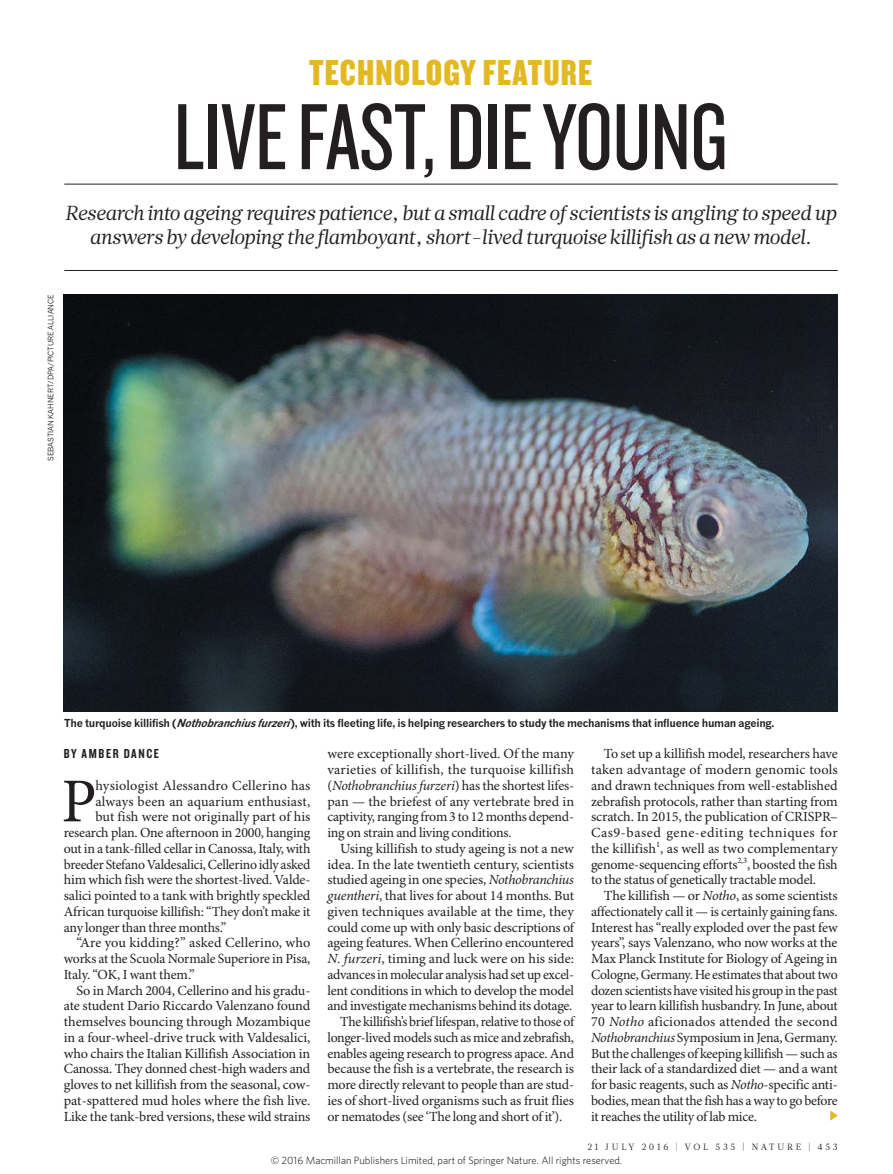
<style>
.page{position:relative;width:893px;height:1174px;background:#fff}
.page>*{position:absolute;margin:0;border:0;box-sizing:border-box;transform-origin:0 0}
.TECH_FEAT_HEAD{font:97.5px "Knockout 28 Junior Feathrwt";letter-spacing:-.005em;color:#231f20}
.BODY_DROP_CAP{font:62.4px "Minion Pro";color:#231f20}
.t1{font:37.5px "Knockout 69 Full Liteweight";letter-spacing:.03em;color:#e3b923}
.INTRO{font:italic 20.25px/23.7px "Glosa Math";color:#231f20;text-align:center}
.BODY_INDENT{font:13.95px/15.8px "Minion Pro";letter-spacing:-.015em;color:#231f20;text-align:justify}
.BODY_DROP_CAP-2{font:13.95px "Minion Pro";letter-spacing:-.01em;color:#231f20}
.BODY_DROP_CAP-3{font:13.95px "Minion Pro";letter-spacing:.015em;color:#231f20}
.BODY_DROP_CAP-4{font:13.95px "Minion Pro";letter-spacing:.01em;color:#231f20}
.AUTHOR_BYLINE{font:13.5px "Knockout 49 Liteweight";letter-spacing:.12em;color:#231f20}
.PIC_CAPTION{font:700 10.8px "News Gothic MTOT";letter-spacing:-.02em;color:#231f20}
.t2{font:300 10.5px "Whitney";color:#000}
.t3{font:9px "Glosa Math";letter-spacing:.3em;color:#231f20}
.PIC_CREDIT{font:7.5px "News Gothic MTOT";color:#231f20}
.s1{font-style:italic}
</style>
<div class="page">
<img style="left:64px;top:294px;width:774px;height:417px">
<svg style="left:830px;top:1110px;width:8px;height:10px"></svg>
<hr style="left:64px;top:270px;width:774px;height:1px;background:#231f20">
<hr style="left:64px;top:184px;width:774px;height:1px;background:#231f20">
<h3 class="t1" style="left:309px;top:49px;width:285px">TECHNOLOGY FEATURE</h3>
<p class="TECH_FEAT_HEAD" style="left:174px;top:77px;width:555px">LIVE FAST, DIE YOUNG</p>
<p class="INTRO" style="left:65px;top:202px;width:773px">Research into ageing requires patience, but a small cadre of scientists is angling to speed up answers by developing the flamboyant, short-lived turquoise killifish as a new model.</p>
<p class="PIC_CREDIT" style="left:46px;top:461px;width:168px;rotate:-90deg">SEBASTIAN KAHNERT/DPA/PICTURE ALLIANCE</p>
<p class="PIC_CAPTION" style="left:64px;top:716px;width:712px">The turquoise killifish (<span class="s1">Nothobranchiusfurzeri</span>), with its fleeting life, is helping researchers to study the mechanisms that influence human ageing.</p>
<p class="AUTHOR_BYLINE" style="left:64px;top:745px;width:97px">BY AMBER DANCE</p>
<p class="BODY_DROP_CAP" style="left:61px;top:764px;width:37px">P</p>
<p class="BODY_DROP_CAP-3" style="left:95px;top:777px;width:216px">hysiologist Alessandro Cellerino has</p>
<p class="BODY_DROP_CAP-4" style="left:95px;top:792px;width:216px">always been an aquarium enthusiast,</p>
<p class="BODY_DROP_CAP-2" style="left:95px;top:808px;width:216px">but fish were not originally part of his</p>
<p class="BODY_DROP_CAP-2" style="left:64px;top:824px;width:248px">research plan. One afternoon in 2000, hanging</p>
<p class="BODY_DROP_CAP-2" style="left:64px;top:840px;width:248px">out in a tank-filled cellar in Canossa, Italy, with</p>
<p class="BODY_DROP_CAP-2" style="left:64px;top:855px;width:248px">breeder Stefano Valdesalici, Cellerino idly asked</p>
<p class="BODY_DROP_CAP-2" style="left:64px;top:871px;width:248px">him which fish were the shortest-lived. Valde-</p>
<p class="BODY_DROP_CAP-2" style="left:64px;top:887px;width:248px">salici pointed to a tank with brightly speckled</p>
<p class="BODY_DROP_CAP-2" style="left:64px;top:903px;width:248px">African turquoise killifish: “They don’t make it</p>
<p class="BODY_DROP_CAP-2" style="left:64px;top:918px;width:164px">any longer than three months.”</p>
<p class="BODY_INDENT" style="left:64px;top:935px;width:248px;text-indent:13px">“Are you kidding?” asked Cellerino, who works at the Scuola Normale Superiore in Pisa, Italy. “OK, I want them.”</p>
<p class="BODY_INDENT" style="left:64px;top:983px;width:248px;text-indent:13px">So in March 2004, Cellerino and his gradu&shy;ate student Dario Riccardo Valenzano found themselves bouncing through Mozambique in a four-wheel-drive truck with Valdesalici, who chairs the Italian Killifish Association in Canossa. They donned chest-high waders and gloves to net killifish from the seasonal, cow&shy;pat-spattered mud holes where the fish live.<br>Like the tank-bred versions, these wild strains</p>
<p class="BODY_INDENT" style="left:327px;top:746px;width:248px">were exceptionally short-lived. Of the many varieties of killifish, the turquoise killifish (<span class="s1">Nothobranchius furzeri</span>) has the shortest lifes&shy;pan — the briefest of any vertebrate bred in captivity, ranging from 3 to 12 months depend&shy;ing on strain and living conditions.</p>
<p class="BODY_INDENT" style="left:327px;top:841px;width:248px;text-indent:13px">Using killifish to study ageing is not a new idea. In the late twentieth century, scientists studied ageing in one species, <span class="s1">Nothobranchius guentheri</span>, that lives for about 14 months. But given techniques available at the time, they could come up with only basic descriptions of ageing features. When Cellerino encountered <span class="s1">N. furzeri</span>, timing and luck were on his side: advances in molecular analysis had set up excel&shy;lent conditions in which to develop the model and investigate mechanisms behind its dotage.</p>
<p class="BODY_INDENT" style="left:327px;top:1014px;width:248px;text-indent:13px">The killifish’s brief lifespan, relative to those of longer-lived models such as mice and zebrafish, enables ageing research to progress apace. And because the fish is a vertebrate, the research is more directly relevant to people than are stud&shy;ies of short-lived organisms such as fruit flies or nematodes (see ‘The long and short of it’).</p>
<p class="BODY_INDENT" style="left:591px;top:746px;width:248px;text-indent:13px">To set up a killifish model, researchers have taken advantage of modern genomic tools and drawn techniques from well-established zebrafish protocols, rather than starting from scratch. In 2015, the publication of CRISPR– Cas9-based gene-editing techniques for the killifish<sup>1</sup>, as well as two complementary genome-sequencing efforts<sup>2,3</sup>, boosted the fish to the status of genetically tractable model.</p>
<p class="BODY_INDENT" style="left:591px;top:888px;width:248px;text-indent:13px">The killifish — or <span class="s1">Notho</span>, as some scientists affectionately call it — is certainly gaining fans.<br>Interest has “really exploded over the past few years”, says Valenzano, who now works at the Max Planck Institute for Biology of Ageing in Cologne, Germany. He estimates that about two dozen scientists have visited his group in the past year to learn killifish husbandry. In June, about 70 <span class="s1">Notho</span> aficionados attended the second <span class="s1">Nothobranchius</span> Symposium in Jena, Germany.<br>But the challenges of keeping killifish — such as their lack of a standardized diet — and a want for basic reagents, such as <span class="s1">Notho</span>-specific anti&shy;bodies, mean that the fish has a way to go before it reaches the utility of lab mice.</p>
<p class="t3" style="left:587px;top:1141px;width:252px">21 JULY 2016 | VOL 535 | NATURE | 453</p>
<p class="t2" style="left:271px;top:1153px;width:353px">© 2016 Macmillan Publishers Limited, part of Springer Nature. All rights reserved.</p>
</div>
